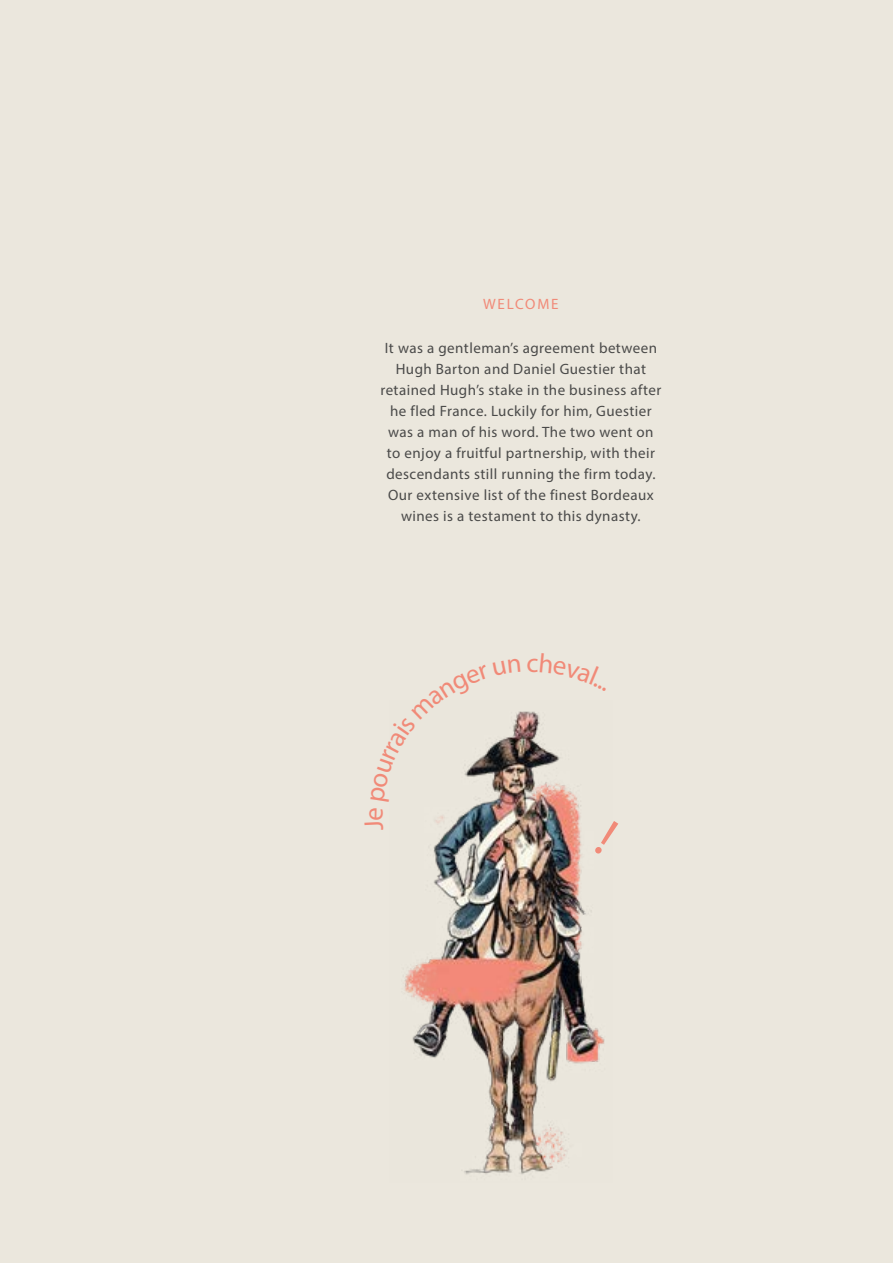
<style>
.page{position:relative;width:893px;height:1263px;background:#ebe7dd}
.page>*{position:absolute;margin:0;border:0;box-sizing:border-box;transform-origin:0 0}
.t1{font:27px "Myriad Pro";color:#f18a78}
.t2{font:15px/21px "Myriad Pro";letter-spacing:.03em;color:#4a4a49;text-align:center}
.t3{font:15px "Myriad Pro";letter-spacing:.12em;color:#f18a78}
</style>
<div class="page">
<img style="left:404px;top:711px;width:201px;height:464px">
<svg style="left:404px;top:711px;width:116px;height:91px"></svg>
<svg style="left:594px;top:821px;width:11px;height:34px"></svg>
<p class="t3" style="left:483px;top:295px;width:77px">WELCOME</p>
<p class="t2" style="left:380px;top:337px;width:282px">It was a gentleman’s agreement between Hugh Barton and Daniel Guestier that retained Hugh’s stake in the business after he fled France. Luckily for him, Guestier was a man of his word. The two went on to enjoy a fruitful partnership, with their descendants still running the firm today.<br>Our extensive list of the finest Bordeaux wines is a testament to this dynasty.</p>
<h1 class="t1" style="left:526px;top:646px;width:14px">c</h1>
</div>
